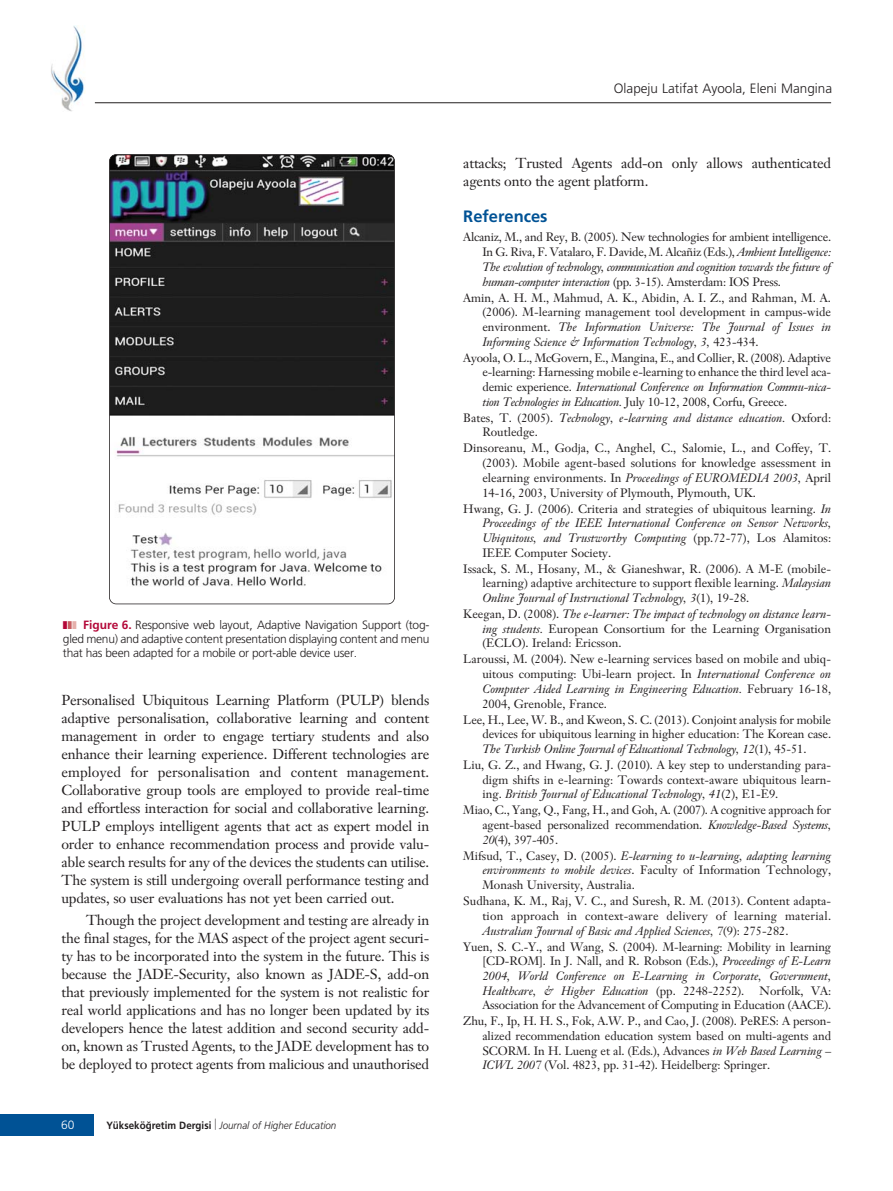
<style>
.page{position:relative;width:893px;height:1191px;background:#fff}
.page>*{position:absolute;margin:0;border:0;box-sizing:border-box;transform-origin:0 0}
.t1{font:700 16.5px "Frutiger";color:#005295}
.t2{font:14.25px/18px "Janson Text";letter-spacing:-.015em;color:#231f20;text-align:justify}
.t3{font:300 13.5px "Frutiger";color:#231f20}
.t4{font:12px/14.7px "Janson Text";color:#231f20;text-align:justify}
.t5{font:300 12px/14.4px "Frutiger";letter-spacing:-.02em;color:#231f20;text-align:justify}
.t6{font:italic 12px/14.7px "Janson Text";color:#231f20}
.t7{font:300 12px "Frutiger";color:#fff}
.t8{font:italic 300 10.5px "Frutiger";color:#231f20;scale:.94 1}
.s1{color:#b30738}
.s2{color:#c75c60}
.s3{color:#e5b0ab}
.s4{font-weight:700;color:#b30738}
.s5{font-weight:700;font-style:normal}
.s6{font-style:italic}
.s7{font-style:normal}
</style>
<div class="page">
<div style="left:0;top:1114px;width:93px;height:21px;background:#005295"></div>
<img style="left:51px;top:25px;width:34px;height:87px">
<hr style="left:95px;top:102px;width:736px;height:1px;background:#231f20">
<div style="left:84px;top:94px;width:10px;height:10px;background:#fff"></div>
<img style="left:109px;top:154px;width:286px;height:450px;border-radius:7px">
<div style="left:109px;top:154px;width:286px;height:450px;border:2px solid #231f20;border-radius:7px"></div>
<p class="t5" style="left:63px;top:618px;width:368px"><span class="s1">❚</span><span class="s2">❚</span><span class="s3">❚</span> <span class="s4">Figure 6.</span> Responsive web layout, Adaptive Navigation Support (tog&shy;gled menu) and adaptive content presentation displaying content and menu that has been adapted for a mobile or port-able device user.</p>
<p class="t2" style="left:61px;top:692px;width:369px">Personalised Ubiquitous Learning Platform (PULP) blends adaptive personalisation, collaborative learning and content management in order to engage tertiary students and also enhance their learning experience. Different technologies are employed for personalisation and content management.<br>Collaborative group tools are employed to provide real-time and effortless interaction for social and collaborative learning.<br>PULP employs intelligent agents that act as expert model in order to enhance recommendation process and provide valu&shy;able search results for any of the devices the students can utilise.<br>The system is still undergoing overall performance testing and updates, so user evaluations has not yet been carried out.</p>
<p class="t2" style="left:61px;top:912px;width:369px;text-indent:25px">Though the project development and testing are already in the final stages, for the MAS aspect of the project agent securi&shy;ty has to be incorporated into the system in the future. This is because the JADE-Security, also known as JADE-S, add-on that previously implemented for the system is not realistic for real world applications and has no longer been updated by its developers hence the latest addition and second security add&shy;on, known as Trusted Agents, to the JADE development has to be deployed to protect agents from malicious and unauthorised</p>
<p class="t7" style="left:61px;top:1119px;width:15px">60</p>
<p class="t8" style="left:106px;top:1120px;width:246px"><span class="s5">Yüksekö¤retim Dergisi</span> Journal of Higher Education</p>
<p class="t3" style="left:614px;top:83px;width:220px">Olapeju Latifat Ayoola, Eleni Mangina</p>
<p class="t2" style="left:463px;top:156px;width:369px">attacks; Trusted Agents add-on only allows authenticated agents onto the agent platform.</p>
<h1 class="t1" style="left:463px;top:210px;width:86px">References</h1>
<p class="t4" style="left:482px;top:231px;width:350px;text-indent:-19px">Alcaniz, M., and Rey, B. (2005). New technologies for ambient intelligence.<br>In G. Riva, F. Vatalaro, F. Davide, M. Alcañiz (Eds.), <span class="s6">Ambient Intelligence:<br>The evolution of technology, communication and cognition towards the future of human-computer interaction</span> (pp. 3-15). Amsterdam: IOS Press.</p>
<p class="t4" style="left:482px;top:291px;width:350px;text-indent:-19px">Amin, A. H. M., Mahmud, A. K., Abidin, A. I. Z., and Rahman, M. A. (2006). M-learning management tool development in campus-wide environment. <span class="s6">The Information Universe: The Journal of Issues in Informing Science &amp; Information Technology, 3,</span> 423-434.</p>
<p class="t4" style="left:482px;top:351px;width:350px;text-indent:-19px">Ayoola, O. L., McGovern, E., Mangina, E., and Collier, R. (2008). Adaptive e-learning: Harnessing mobile e-learning to enhance the third level aca&shy;demic experience. <span class="s6">International Conference on Information Commu-nica&shy;tion Technologies in Education.</span> July 10-12, 2008, Corfu, Greece.</p>
<p class="t6" style="left:482px;top:412px;width:350px;text-indent:-19px"><span class="s7">Bates, T. (2005).</span> Technology, e-learning and distance education. <span class="s7">Oxford:<br>Routledge.</span></p>
<p class="t4" style="left:482px;top:442px;width:350px;text-indent:-19px">Dinsoreanu, M., Godja, C., Anghel, C., Salomie, L., and Coffey, T. (2003). Mobile agent-based solutions for knowledge assessment in elearning environments. In <span class="s6">Proceedings of EUROMEDIA 2003,</span> April 14-16, 2003, University of Plymouth, Plymouth, UK.</p>
<p class="t4" style="left:482px;top:502px;width:350px;text-indent:-19px">Hwang, G. J. (2006). Criteria and strategies of ubiquitous learning. <span class="s6">In Proceedings of the IEEE International Conference on Sensor Networks, Ubiquitous, and Trustworthy Computing</span> (pp.72-77), Los Alamitos:<br>IEEE Computer Society.</p>
<p class="t4" style="left:482px;top:562px;width:350px;text-indent:-19px">Issack, S. M., Hosany, M., &amp; Gianeshwar, R. (2006). A M-E (mobile&shy;learning) adaptive architecture to support flexible learning. <span class="s6">Malaysian Online Journal of Instructional Technology, 3</span>(1), 19-28.</p>
<p class="t4" style="left:482px;top:608px;width:350px;text-indent:-19px">Keegan, D. (2008). <span class="s6">The e-learner: The impact of technology on distance learn&shy;ing students.</span> European Consortium for the Learning Organisation (ECLO). Ireland: Ericsson.</p>
<p class="t4" style="left:482px;top:653px;width:350px;text-indent:-19px">Laroussi, M. (2004). New e-learning services based on mobile and ubiq&shy;uitous computing: Ubi-learn project. In <span class="s6">International Conference on Computer Aided Learning in Engineering Education.</span> February 16-18, 2004, Grenoble, France.</p>
<p class="t4" style="left:482px;top:713px;width:350px;text-indent:-19px">Lee, H., Lee, W. B., and Kweon, S. C. (2013). Conjoint analysis for mobile devices for ubiquitous learning in higher education: The Korean case.<br><span class="s6">The Turkish Online Journal of Educational Technology, 12</span>(1), 45-51.</p>
<p class="t4" style="left:482px;top:758px;width:350px;text-indent:-19px">Liu, G. Z., and Hwang, G. J. (2010). A key step to understanding para&shy;digm shifts in e-learning: Towards context-aware ubiquitous learn&shy;ing. <span class="s6">British Journal of Educational Technology, 41</span>(2), E1-E9.</p>
<p class="t4" style="left:482px;top:804px;width:350px;text-indent:-19px">Miao, C., Yang, Q., Fang, H., and Goh, A. (2007). A cognitive approach for agent-based personalized recommendation. <span class="s6">Knowledge-Based Systems, 20</span>(4), 397-405.</p>
<p class="t4" style="left:482px;top:849px;width:350px;text-indent:-19px">Mifsud, T., Casey, D. (2005). <span class="s6">E-learning to u-learning, adapting learning environments to mobile devices</span>. Faculty of Information Technology, Monash University, Australia.</p>
<p class="t4" style="left:482px;top:895px;width:350px;text-indent:-19px">Sudhana, K. M., Raj, V. C., and Suresh, R. M. (2013). Content adapta&shy;tion approach in context-aware delivery of learning material.<br><span class="s6">Australian Journal of Basic and Applied Sciences, 7</span>(9): 275-282.</p>
<p class="t4" style="left:482px;top:940px;width:350px;text-indent:-19px">Yuen, S. C.-Y., and Wang, S. (2004). M-learning: Mobility in learning [CD-ROM]. In J. Nall, and R. Robson (Eds.), <span class="s6">Proceedings of E-Learn 2004, World Conference on E-Learning in Corporate, Government, Healthcare, &amp; Higher Education</span> (pp. 2248-2252).</p>
<p class="t4" style="left:482px;top:984px;width:350px;text-align:right">Norfolk, VA:<br>Association for the Advancement of Computing in Education (AACE).</p>
<p class="t4" style="left:482px;top:1015px;width:350px;text-indent:-19px">Zhu, F., Ip, H. H. S., Fok, A.W. P., and Cao, J. (2008). PeRES: A person&shy;alized recommendation education system based on multi-agents and SCORM. In H. Lueng et al. (Eds.), Advances <span class="s6">in Web Based Learning – ICWL 2007</span> (Vol. 4823, pp. 31-42). Heidelberg: Springer.</p>
</div>
